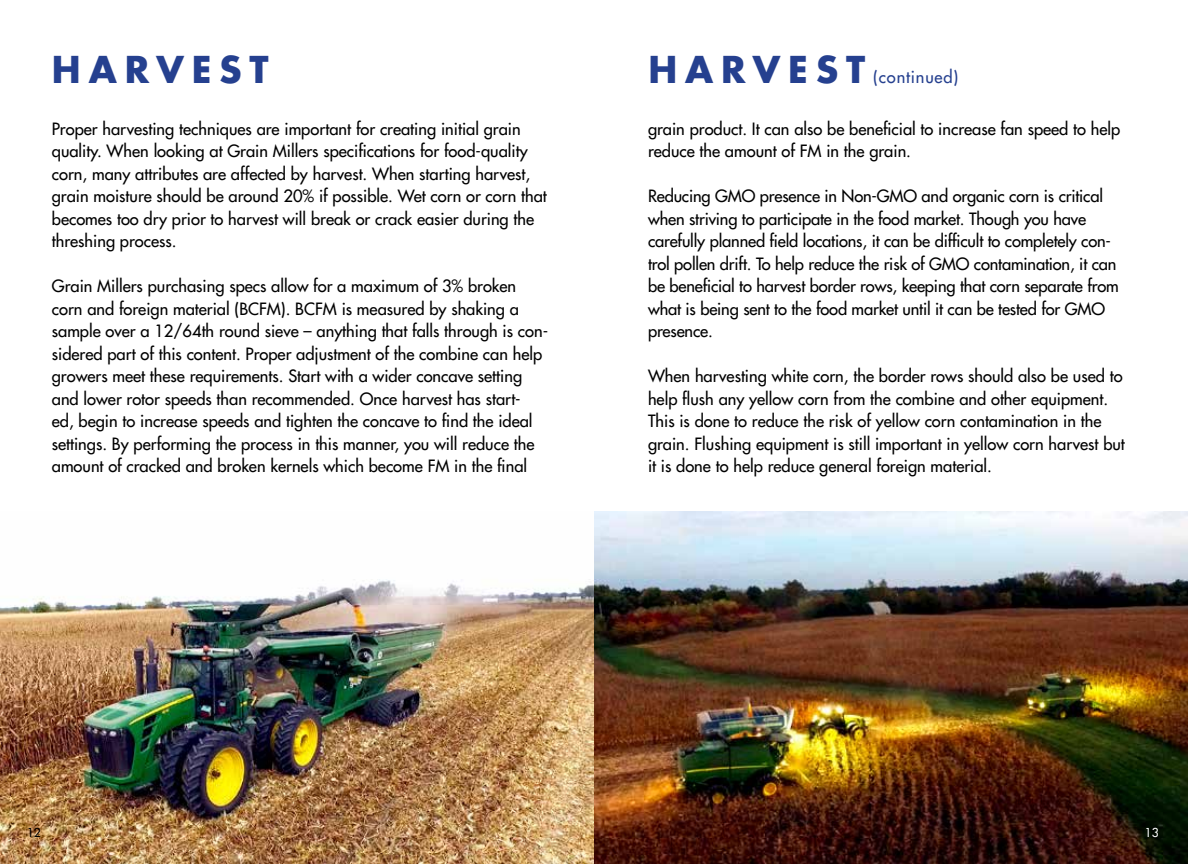
<style>
.page{position:relative;width:1188px;height:864px;background:#fff}
.page>*{position:absolute;margin:0;border:0;box-sizing:border-box;transform-origin:0 0}
.t1{font:700 36px "Futura LT";letter-spacing:.22em;color:#25408f}
.t2{font:16.5px/22.5px "Futura LT";color:#000}
.t3{font:16.5px "Futura LT";letter-spacing:.05em;color:#25408f}
.t4{font:12px "Futura LT";color:#000}
.t5{font:12px "Futura LT";color:#fff}
.s1{font-weight:700;font-size:36px}
</style>
<div class="page">
<img style="left:0;top:512px;width:1188px;height:352px">
<h1 class="t1" style="left:52px;top:45px;width:218px">HARVEST</h1>
<p class="t3" style="left:648px;top:66px;width:311px"><span class="s1">H A RV E S T</span> (continued)</p>
<p class="t2" style="left:52px;top:117px;width:496px">Proper harvesting techniques are important for creating initial grain quality. When looking at Grain Millers specifications for food-quality corn, many attributes are affected by harvest. When starting harvest, grain moisture should be around 20% if possible. Wet corn or corn that becomes too dry prior to harvest will break or crack easier during the threshing process.</p>
<p class="t2" style="left:52px;top:275px;width:498px">Grain Millers purchasing specs allow for a maximum of 3% broken corn and foreign material (BCFM). BCFM is measured by shaking a sample over a 12/64th round sieve – anything that falls through is con&shy;sidered part of this content. Proper adjustment of the combine can help growers meet these requirements. Start with a wider concave setting and lower rotor speeds than recommended. Once harvest has start-<br>ed, begin to increase speeds and tighten the concave to find the ideal settings. By performing the process in this manner, you will reduce the amount of cracked and broken kernels which become FM in the final</p>
<p class="t2" style="left:648px;top:117px;width:474px">grain product. It can also be beneficial to increase fan speed to help reduce the amount of FM in the grain.</p>
<p class="t2" style="left:648px;top:185px;width:472px">Reducing GMO presence in Non-GMO and organic corn is critical when striving to participate in the food market. Though you have carefully planned field locations, it can be difficult to completely con&shy;trol pollen drift. To help reduce the risk of GMO contamination, it can be beneficial to harvest border rows, keeping that corn separate from what is being sent to the food market until it can be tested for GMO presence.</p>
<p class="t2" style="left:648px;top:365px;width:478px">When harvesting white corn, the border rows should also be used to help flush any yellow corn from the combine and other equipment.<br>This is done to reduce the risk of yellow corn contamination in the grain. Flushing equipment is still important in yellow corn harvest but it is done to help reduce general foreign material.</p>
<p class="t4" style="left:27px;top:825px;width:15px">12</p>
<p class="t5" style="left:1145px;top:825px;width:15px">13</p>
</div>
